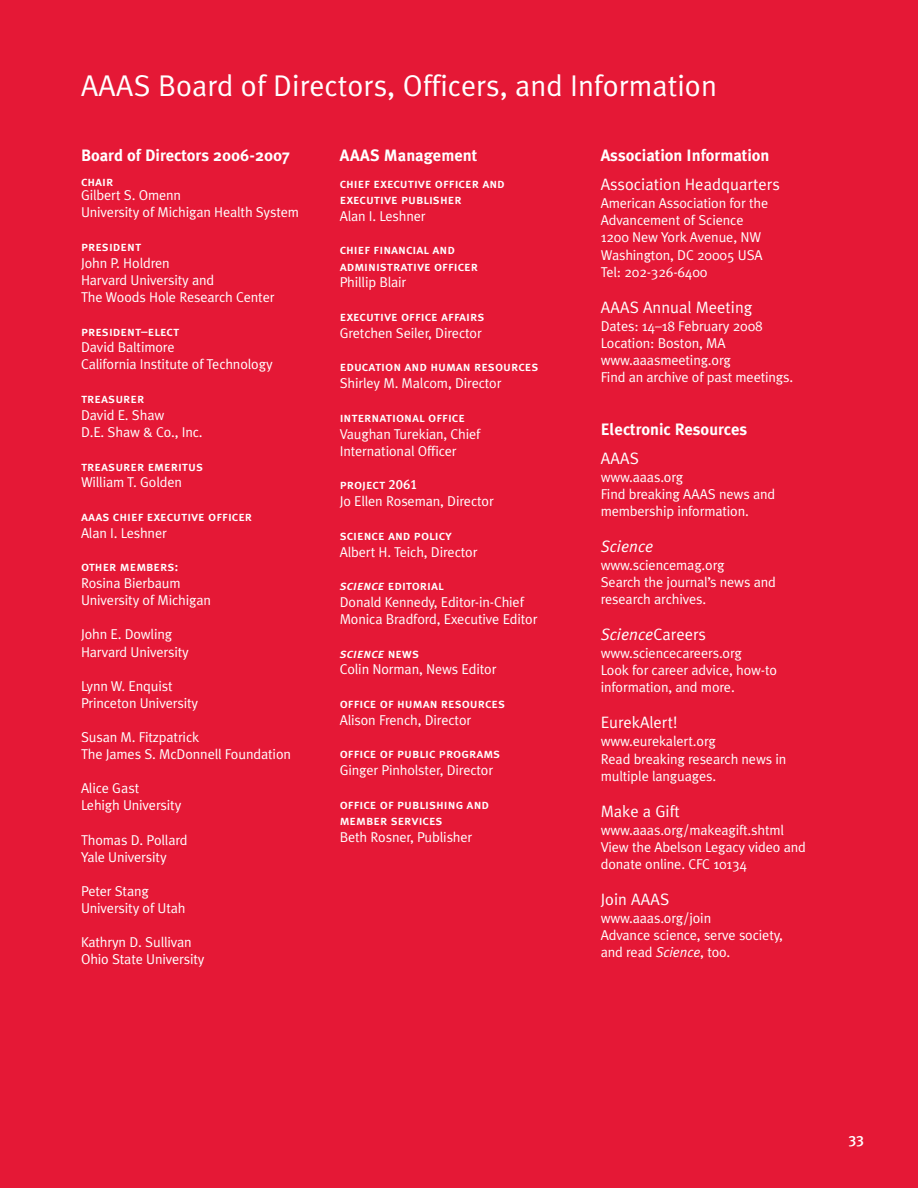
<style>
.page{position:relative;width:918px;height:1188px;background:#e51836}
.page>*{position:absolute;margin:0;border:0;box-sizing:border-box;transform-origin:0 0}
.t1{font:30px "Meta Plus Normal";color:#fff}
.t2{font:16.5px/28.8px "Meta Plus Normal";color:#fff}
.t3{font:700 16.5px/28.8px "Meta Plus";color:#fff}
.t4{font:italic 16.5px "Meta Plus Normal";color:#fff}
.t5{font:15px "Meta Plus Medium Caps";color:#fff}
.t6{font:14.25px/17.1px "Meta Plus Normal";letter-spacing:-.01em;color:#fff}
.t7{font:13.5px/16.2px "Meta Plus Medium Caps";color:#fff}
.t8{font:italic 13.5px "Meta Plus Medium Caps";color:#fff}
.s1{font-style:italic}
.s2{font-style:normal}
.s3{font-family:"Meta Plus";font-weight:700}
.s4{font-family:"Meta Plus Normal";font-weight:400}
</style>
<div class="page">
<p class="t1" style="left:81px;top:68px;width:637px">AAAS Board of Directors, Officers, and Information</p>
<p class="t3" style="left:81px;top:141px;width:210px">Board of Directors 2006-2007</p>
<p class="t7" style="left:81px;top:173px;width:34px">chair</p>
<p class="t6" style="left:81px;top:187px;width:220px">Gilbert S. Omenn<br>University of Michigan Health System</p>
<p class="t7" style="left:81px;top:238px;width:62px">president</p>
<p class="t6" style="left:81px;top:254px;width:195px">John P. Holdren<br>Harvard University and<br>The Woods Hole Research Center</p>
<p class="t7" style="left:81px;top:323px;width:100px">president–elect</p>
<p class="t6" style="left:81px;top:339px;width:193px">David Baltimore<br>California Institute of Technology</p>
<p class="t7" style="left:81px;top:390px;width:65px">treasurer</p>
<p class="t6" style="left:81px;top:406px;width:123px">David E. Shaw<br>D.E. Shaw &amp; Co., Inc.</p>
<p class="t7" style="left:81px;top:458px;width:124px">treasurer emeritus</p>
<p class="t6" style="left:81px;top:474px;width:103px">William T. Golden</p>
<p class="t7" style="left:81px;top:508px;width:173px">aaas chief executive officer</p>
<p class="t6" style="left:81px;top:524px;width:87px">Alan I. Leshner</p>
<p class="t7" style="left:81px;top:559px;width:99px">other members:</p>
<p class="t6" style="left:81px;top:575px;width:132px">Rosina Bierbaum<br>University of Michigan</p>
<p class="t6" style="left:81px;top:626px;width:109px">John E. Dowling<br>Harvard University</p>
<p class="t6" style="left:81px;top:677px;width:119px">Lynn W. Enquist<br>Princeton University</p>
<p class="t6" style="left:81px;top:729px;width:212px">Susan M. Fitzpatrick<br>The James S. McDonnell Foundation</p>
<p class="t6" style="left:81px;top:780px;width:102px">Alice Gast<br>Lehigh University</p>
<p class="t6" style="left:81px;top:831px;width:108px">Thomas D. Pollard<br>Yale University</p>
<p class="t6" style="left:81px;top:883px;width:106px">Peter Stang<br>University of Utah</p>
<p class="t6" style="left:81px;top:934px;width:125px">Kathryn D. Sullivan<br>Ohio State University</p>
<p class="t3" style="left:340px;top:141px;width:139px">AAAS Management</p>
<p class="t7" style="left:340px;top:175px;width:167px">chief executive officer and executive publisher</p>
<p class="t6" style="left:340px;top:207px;width:87px">Alan I. Leshner</p>
<p class="t7" style="left:340px;top:242px;width:140px">chief financial and administrative officer</p>
<p class="t6" style="left:340px;top:274px;width:68px">Phillip Blair</p>
<p class="t7" style="left:340px;top:308px;width:146px">executive office affairs</p>
<p class="t6" style="left:340px;top:324px;width:144px">Gretchen Seiler, Director</p>
<p class="t7" style="left:340px;top:359px;width:200px">education and human resources</p>
<p class="t6" style="left:340px;top:375px;width:163px">Shirley M. Malcom, Director</p>
<p class="t7" style="left:340px;top:409px;width:127px">international office</p>
<p class="t6" style="left:340px;top:425px;width:142px">Vaughan Turekian, Chief<br>International Officer</p>
<p class="t7" style="left:340px;top:477px;width:79px">project 2061</p>
<p class="t6" style="left:340px;top:493px;width:156px">Jo Ellen Roseman, Director</p>
<p class="t7" style="left:340px;top:527px;width:114px">science and policy</p>
<p class="t6" style="left:340px;top:543px;width:139px">Albert H. Teich, Director</p>
<p class="t7" style="left:340px;top:577px;width:106px"><span class="s1">science</span> editorial</p>
<p class="t6" style="left:340px;top:593px;width:199px">Donald Kennedy, Editor-in-Chief<br>Monica Bradford, Executive Editor</p>
<p class="t8" style="left:340px;top:645px;width:81px">science <span class="s2">news</span></p>
<p class="t6" style="left:340px;top:661px;width:158px">Colin Norman, News Editor</p>
<p class="t7" style="left:340px;top:695px;width:167px">office of human resources</p>
<p class="t6" style="left:340px;top:711px;width:133px">Alison French, Director</p>
<p class="t7" style="left:340px;top:746px;width:162px">office of public programs</p>
<p class="t6" style="left:340px;top:762px;width:155px">Ginger Pinholster, Director</p>
<p class="t7" style="left:340px;top:796px;width:151px">office of publishing and member services</p>
<p class="t6" style="left:340px;top:828px;width:134px">Beth Rosner, Publisher</p>
<p class="t2" style="left:601px;top:141px;width:181px"><span class="s3">Association Information<br></span>Association Headquarters</p>
<p class="t6" style="left:601px;top:195px;width:169px">American Association for the<br>Advancement of Science<br>1200 New York Avenue, NW<br>Washington, DC 20005 USA<br>Tel: 202-326-6400</p>
<p class="t2" style="left:601px;top:293px;width:153px">AAAS Annual Meeting</p>
<p class="t6" style="left:601px;top:317px;width:194px">Dates: 14–18 February 2008<br>Location: Boston, MA www.aaasmeeting.org<br>Find an archive of past meetings.</p>
<p class="t3" style="left:601px;top:415px;width:148px">Electronic Resources<br><span class="s4">AAAS</span></p>
<p class="t6" style="left:601px;top:468px;width:176px">www.aaas.org<br>Find breaking AAAS news and membership information.</p>
<p class="t4" style="left:601px;top:537px;width:54px">Science</p>
<p class="t6" style="left:601px;top:557px;width:177px">www.sciencemag.org<br>Search the journal’s news and research archives.</p>
<p class="t4" style="left:601px;top:625px;width:107px">Science<span class="s2">Careers</span></p>
<p class="t6" style="left:601px;top:645px;width:178px">www.sciencecareers.org<br>Look for career advice, how-to information, and more.</p>
<p class="t2" style="left:601px;top:708px;width:78px">EurekAlert!</p>
<p class="t6" style="left:601px;top:733px;width:187px">www.eurekalert.org<br>Read breaking research news in multiple languages.</p>
<p class="t2" style="left:601px;top:797px;width:81px">Make a Gift</p>
<p class="t6" style="left:601px;top:821px;width:207px">www.aaas.org/makeagift.shtml<br>View the Abelson Legacy video and donate online. CFC 10134</p>
<p class="t2" style="left:601px;top:885px;width:70px">Join AAAS</p>
<p class="t6" style="left:601px;top:909px;width:184px">www.aaas.org/join<br>Advance science, serve society, and read <span class="s1">Science</span>, too.</p>
<p class="t5" style="left:848px;top:1132px;width:17px">33</p>
</div>
